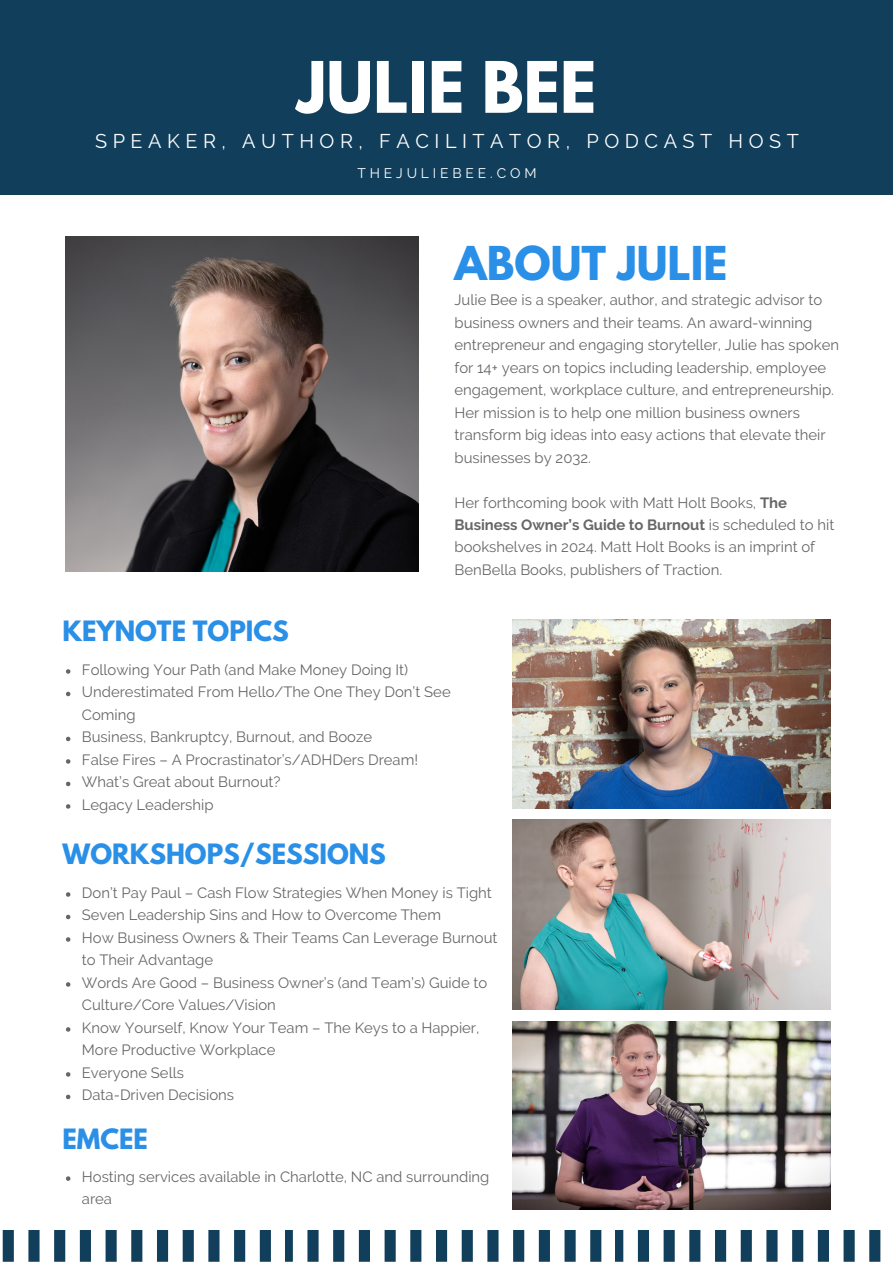
<style>
.page{position:relative;width:893px;height:1264px;background:#fff}
.page>*{position:absolute;margin:0;border:0;box-sizing:border-box;transform-origin:0 0}
.t1{font:700 62.85px "League Spartan";color:#fff}
.t2{font:700 41.25px "League Spartan";color:#2a8fe6}
.t3{font:700 24.75px "League Spartan";color:#2a8fe6}
.t4{font:19.8px "Raleway";letter-spacing:.28em;color:#fff}
.t5{font:14.85px/22.5px "Raleway";color:#000}
.t6{font:13.8px "Raleway";letter-spacing:.28em;color:#fff}
.s1{font-weight:700}
</style>
<div class="page">
<div style="left:0;top:0;width:892px;height:195px;background:#103e5b"></div>
<svg style="left:66px;top:669px;width:4px;height:4px"></svg>
<svg style="left:66px;top:691px;width:4px;height:5px"></svg>
<svg style="left:66px;top:736px;width:4px;height:5px"></svg>
<svg style="left:66px;top:759px;width:4px;height:4px"></svg>
<svg style="left:66px;top:781px;width:4px;height:5px"></svg>
<svg style="left:66px;top:804px;width:4px;height:4px"></svg>
<svg style="left:66px;top:892px;width:4px;height:4px"></svg>
<svg style="left:66px;top:914px;width:4px;height:5px"></svg>
<svg style="left:66px;top:937px;width:4px;height:4px"></svg>
<svg style="left:66px;top:982px;width:4px;height:4px"></svg>
<svg style="left:66px;top:1027px;width:4px;height:4px"></svg>
<svg style="left:66px;top:1072px;width:4px;height:4px"></svg>
<svg style="left:66px;top:1094px;width:4px;height:5px"></svg>
<svg style="left:66px;top:1176px;width:4px;height:4px"></svg>
<img style="left:65px;top:236px;width:353px;height:335px">
<svg style="left:2px;top:1230px;width:269px;height:31px"></svg>
<svg style="left:285px;top:1230px;width:317px;height:31px"></svg>
<svg style="left:615px;top:1230px;width:266px;height:31px"></svg>
<img style="left:512px;top:619px;width:318px;height:189px">
<img style="left:512px;top:1021px;width:318px;height:188px">
<img style="left:512px;top:819px;width:318px;height:190px">
<h1 class="t1" style="left:297px;top:56px;width:301px">JULIE BEE</h1>
<h3 class="t4" style="left:95px;top:130px;width:705px">SPEAKER, AUTHOR, FACILITATOR, PODCAST HOST</h3>
<p class="t6" style="left:357px;top:164px;width:180px">THEJULIEBEE.COM</p>
<h3 class="t3" style="left:63px;top:618px;width:228px">KEYNOTE TOPICS</h3>
<h2 class="t2" style="left:454px;top:242px;width:274px">ABOUT JULIE</h2>
<p class="t5" style="left:454px;top:288px;width:386px">Julie Bee is a speaker, author, and strategic advisor to business owners and their teams. An award-winning entrepreneur and engaging storyteller, Julie has spoken for 14+ years on topics including leadership, employee engagement, workplace culture, and entrepreneurship.<br>Her mission is to help one million business owners transform big ideas into easy actions that elevate their businesses by 2032.</p>
<p class="t5" style="left:454px;top:491px;width:381px">Her forthcoming book with Matt Holt Books, <span class="s1">The Business Owner’s Guide to Burnout</span> is scheduled to hit bookshelves in 2024. Matt Holt Books is an imprint of BenBella Books, publishers of Traction.</p>
<p class="t5" style="left:82px;top:658px;width:370px">Following Your Path (and Make Money Doing It)<br>Underestimated From Hello/The One They Don’t See Coming<br>Business, Bankruptcy, Burnout, and Booze<br>False Fires – A Procrastinator’s/ADHDers Dream!<br>What’s Great about Burnout?<br>Legacy Leadership</p>
<h3 class="t3" style="left:63px;top:841px;width:325px">WORKSHOPS/SESSIONS</h3>
<p class="t5" style="left:82px;top:881px;width:417px">Don’t Pay Paul – Cash Flow Strategies When Money is Tight Seven Leadership Sins and How to Overcome Them<br>How Business Owners &amp; Their Teams Can Leverage Burnout to Their Advantage<br>Words Are Good – Business Owner’s (and Team’s) Guide to Culture/Core Values/Vision<br>Know Yourself, Know Your Team – The Keys to a Happier, More Productive Workplace<br>Everyone Sells<br>Data-Driven Decisions</p>
<h3 class="t3" style="left:63px;top:1126px;width:87px">EMCEE</h3>
<p class="t5" style="left:82px;top:1165px;width:409px">Hosting services available in Charlotte, NC and surrounding area</p>
</div>
